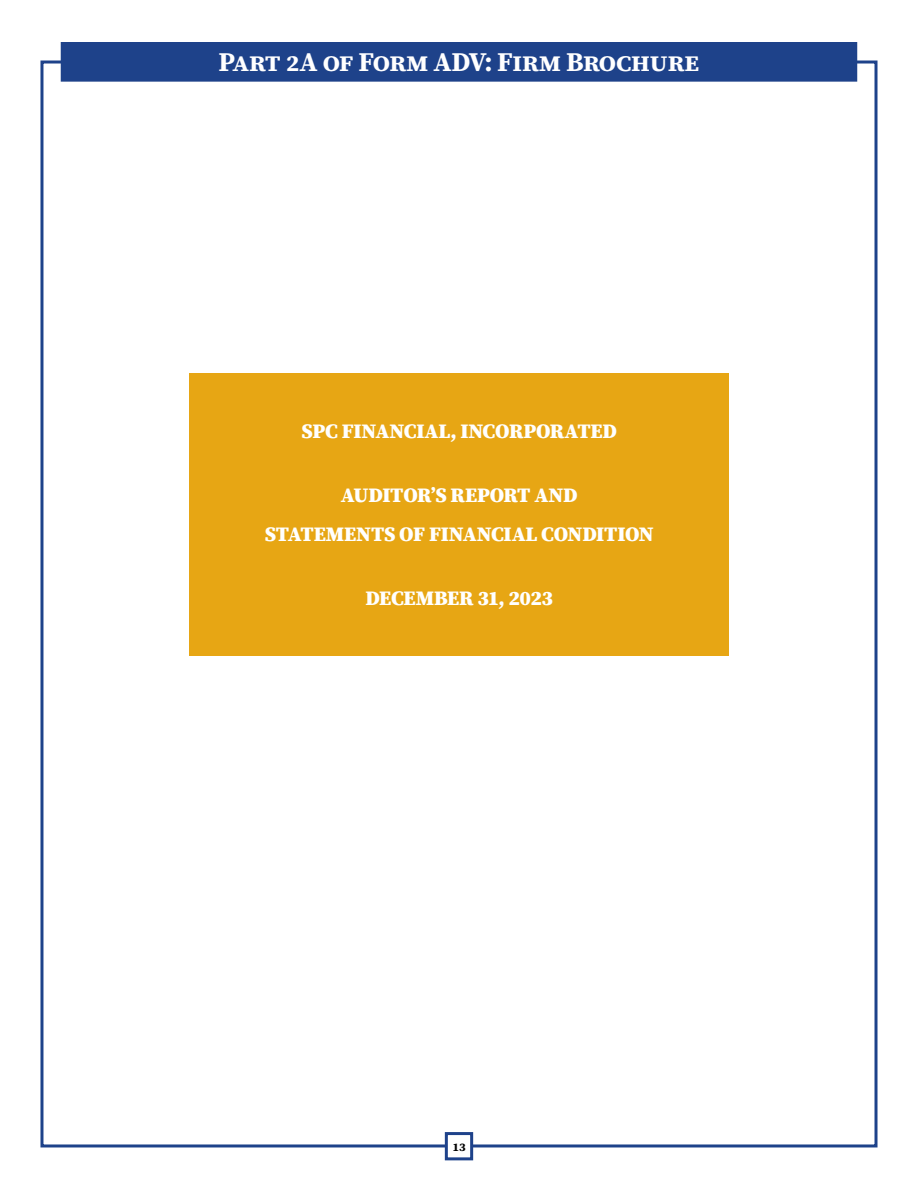
<style>
.page{position:relative;width:918px;height:1188px;background:#fff}
.page>*{position:absolute;margin:0;border:0;box-sizing:border-box;transform-origin:0 0}
.t1{font:700 27px "Source Serif Pro";letter-spacing:-.03em;color:#fff}
.t2{font:900 20.7px/39px "Source Serif Pro";letter-spacing:-.01em;color:#fff;text-align:center}
.t3{font:700 13.5px "Source Serif Pro";color:#000}
</style>
<div class="page">
<div style="left:189px;top:374px;width:540px;height:282px;background:#e7a614"></div>
<div style="left:62px;top:44px;width:794px;height:36px;background:#1e428a"></div>
<div style="left:61px;top:42px;width:796px;height:40px;border:3px solid #1e428a"></div>
<div style="left:445px;top:1132px;width:28px;height:28px;border:3px solid #1e428a"></div>
<h1 class="t1" style="left:219px;top:43px;width:482px">Part 2A of Form ADV: Firm Brochure</h1>
<p class="t2" style="left:301px;top:411px;width:317px">SPC FINANCIAL, INCORPORATED</p>
<p class="t2" style="left:265px;top:475px;width:391px">AUDITOR’S REPORT AND<br>STATEMENTS OF FINANCIAL CONDITION</p>
<p class="t2" style="left:365px;top:578px;width:189px">DECEMBER 31, 2023</p>
<p class="t3" style="left:452px;top:1137px;width:15px">13</p>
</div>
